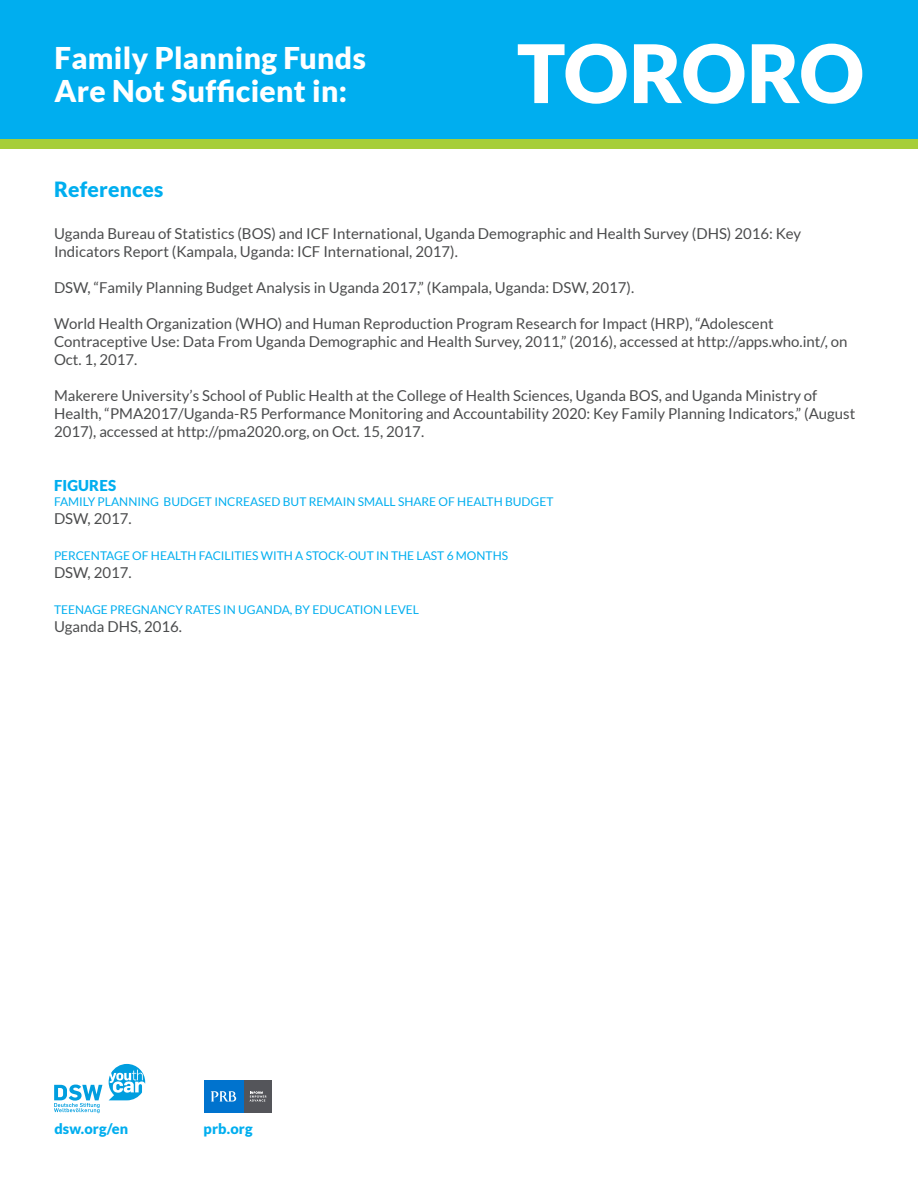
<style>
.page{position:relative;width:918px;height:1188px;background:#fff}
.page>*{position:absolute;margin:0;border:0;box-sizing:border-box;transform-origin:0 0}
.t1{font:900 80.7px "Lato";letter-spacing:-.015em;color:#fff}
.t2{font:900 30px/33px "Lato";letter-spacing:.01em;color:#fff}
.t3{font:900 21px "Lato";letter-spacing:.01em;color:#00aeef}
.t4{font:15px/18px "Lato";color:#4b4c4d}
.t5{font:900 15px "Lato";letter-spacing:.01em;color:#00aeef}
.t6{font:900 14.55px "Lato";letter-spacing:.01em;color:#00aeef}
.t7{font:12px "Lato";color:#00aeef}
</style>
<div class="page">
<div style="left:0;top:0;width:918px;height:139px;background:#00aeef"></div>
<div style="left:0;top:139px;width:918px;height:10px;background:#a6ce39"></div>
<svg style="left:54px;top:1085px;width:48px;height:28px"></svg>
<svg style="left:109px;top:1064px;width:36px;height:36px"></svg>
<div style="left:244px;top:1080px;width:27px;height:33px;background:#54555a"></div>
<div style="left:204px;top:1080px;width:40px;height:33px;background:#0073ce"></div>
<svg style="left:211px;top:1091px;width:25px;height:11px"></svg>
<svg style="left:250px;top:1092px;width:16px;height:10px"></svg>
<h2 class="t2" style="left:54px;top:41px;width:313px">Family Planning Funds<br>Are Not Sufficient in:</h2>
<p class="t1" style="left:517px;top:26px;width:349px">TORORO</p>
<p class="t3" style="left:54px;top:177px;width:111px">References</p>
<p class="t4" style="left:54px;top:225px;width:749px">Uganda Bureau of Statistics (BOS) and ICF International, Uganda Demographic and Health Survey (DHS) 2016: Key<br>Indicators Report (Kampala, Uganda: ICF International, 2017).</p>
<p class="t4" style="left:54px;top:279px;width:582px">DSW, “Family Planning Budget Analysis in Uganda 2017,” (Kampala, Uganda: DSW, 2017).</p>
<p class="t4" style="left:54px;top:315px;width:795px">World Health Organization (WHO) and Human Reproduction Program Research for Impact (HRP), “Adolescent<br>Contraceptive Use: Data From Uganda Demographic and Health Survey, 2011,” (2016), accessed at http://apps.who.int/, on<br>Oct. 1, 2017.</p>
<p class="t4" style="left:54px;top:387px;width:803px">Makerere University’s School of Public Health at the College of Health Sciences, Uganda BOS, and Uganda Ministry of<br>Health, “PMA2017/Uganda-R5 Performance Monitoring and Accountability 2020: Key Family Planning Indicators,” (August<br>2017), accessed at http://pma2020.org, on Oct. 15, 2017.</p>
<p class="t5" style="left:54px;top:477px;width:64px">FIGURES</p>
<p class="t7" style="left:54px;top:495px;width:501px">FAMILY PLANNING BUDGET INCREASED BUT REMAIN SMALL SHARE OF HEALTH BUDGET</p>
<p class="t4" style="left:54px;top:509px;width:79px">DSW, 2017.</p>
<p class="t7" style="left:54px;top:549px;width:456px">PERCENTAGE OF HEALTH FACILITIES WITH A STOCK-OUT IN THE LAST 6 MONTHS</p>
<p class="t4" style="left:54px;top:563px;width:79px">DSW, 2017.</p>
<p class="t7" style="left:54px;top:603px;width:366px">TEENAGE PREGNANCY RATES IN UGANDA, BY EDUCATION LEVEL</p>
<p class="t4" style="left:54px;top:617px;width:130px">Uganda DHS, 2016.</p>
<p class="t6" style="left:54px;top:1120px;width:75px">dsw.org/en</p>
<p class="t6" style="left:204px;top:1120px;width:51px">prb.org</p>
</div>
